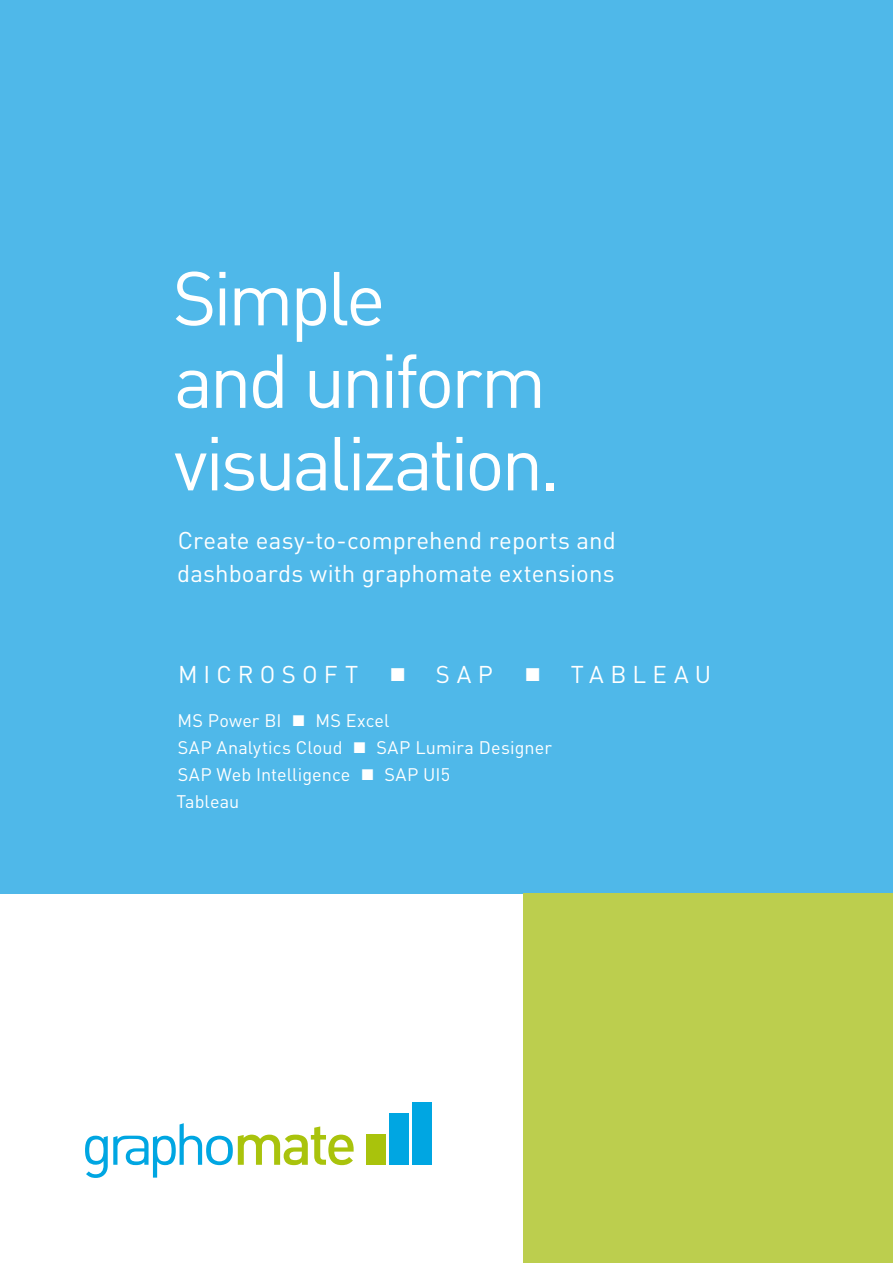
<style>
.page{position:relative;width:893px;height:1263px;background:#fff}
.page>*{position:absolute;margin:0;border:0;box-sizing:border-box;transform-origin:0 0}
.t1{font:75px/82.5px "DINOT";letter-spacing:-.05em;color:#fff}
.t2{font:24px/33px "DINOT";letter-spacing:.005em;color:#fff}
.t3{font:24px "DINOT";letter-spacing:.255em;color:#fff}
.t4{font:24px "DINOT";letter-spacing:.26em;color:#fff}
.t5{font:18px/27px "DINOT";letter-spacing:.005em;color:#fff}
.s1{font-size:18px}
.s2{font-size:15px}
</style>
<div class="page">
<div style="left:0;top:0;width:893px;height:893px;background:#4fb8e9"></div>
<div style="left:523px;top:893px;width:370px;height:370px;background:#bcce4e"></div>
<svg style="left:85px;top:1123px;width:269px;height:55px"></svg>
<div style="left:366px;top:1134px;width:19px;height:31px;background:#a9c30c"></div>
<div style="left:389px;top:1113px;width:19px;height:52px;background:#00a6e2"></div>
<div style="left:412px;top:1102px;width:19px;height:63px;background:#00a6e2"></div>
<h1 class="t1" style="left:173px;top:251px;width:389px">Simple<br>and uniform visualization.</h1>
<h2 class="t2" style="left:177px;top:522px;width:440px">Create easy-to-comprehend reports and dashboards with graphomate extensions</h2>
<h2 class="t3" style="left:178px;top:656px;width:182px">MICROSOFT</h2>
<h2 class="t2" style="left:389px;top:656px;width:106px"><span class="s1">■</span> SAP</h2>
<h2 class="t4" style="left:524px;top:656px;width:189px"><span class="s1">■</span> TABLEAU</h2>
<p class="t5" style="left:176px;top:705px;width:377px">MS Power BI <span class="s2">■</span> MS Excel<br>SAP Analytics Cloud <span class="s2">■</span> SAP Lumira Designer<br>SAP Web Intelligence <span class="s2">■</span> SAP UI5<br>Tableau</p>
</div>
